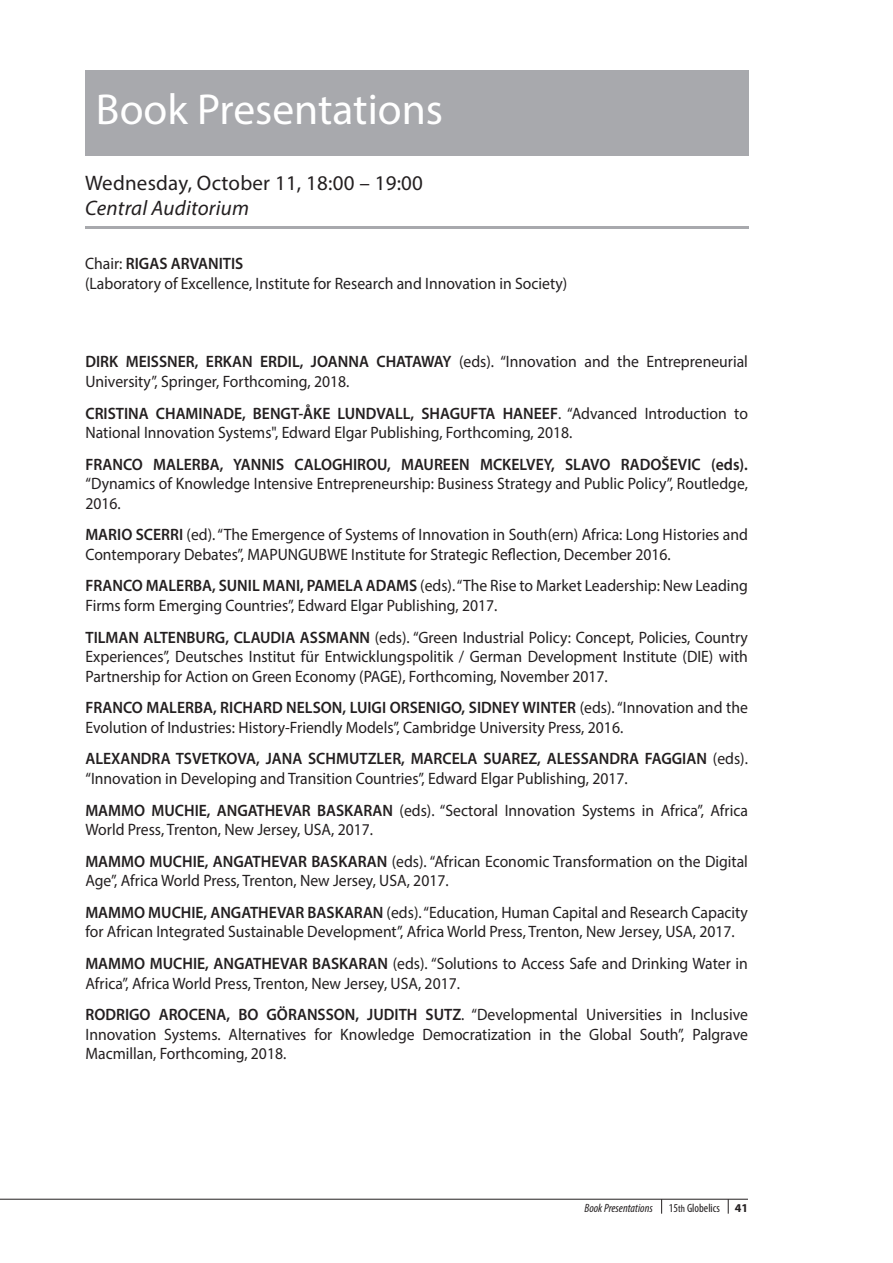
<style>
.page{position:relative;width:893px;height:1263px;background:#fff}
.page>*{position:absolute;margin:0;border:0;box-sizing:border-box;transform-origin:0 0}
.t1{font:43.5px "Myriad Pro";color:#fff}
.t2{font:21px "Myriad Pro";letter-spacing:.01em;color:#231f20}
.t3{font:italic 21px "Myriad Pro";letter-spacing:.01em;color:#231f20}
.text{font:16.5px/19.8px "Myriad Pro";color:#231f20;scale:.95 1}
.text-2{font:600 16.5px "Myriad Pro";color:#231f20;scale:.95 1}
.t4{font:italic condensed 12px "Myriad Pro";color:#231f20}
.t5{font:condensed 12px "Myriad Pro";color:#231f20}
.s1{font-weight:400}
.s2{font-weight:600}
.s3{font-size:10.5px}
.s4{font-weight:700;font-stretch:normal}
</style>
<div class="page">
<hr style="left:0;top:1199px;width:748px;height:1px;background:#231f20">
<svg style="left:661px;top:1199px;width:1px;height:15px"></svg>
<svg style="left:728px;top:1199px;width:1px;height:15px"></svg>
<div style="left:85px;top:70px;width:664px;height:85px;background:#a8a9ad"></div>
<hr style="left:85px;top:226px;width:663px;height:3px;background:#a8a9ad">
<p class="t1" style="left:96px;top:82px;width:349px">Book Presentations</p>
<p class="t2" style="left:85px;top:170px;width:339px">Wednesday, October 11, 18:00 – 19:00</p>
<p class="t3" style="left:85px;top:195px;width:166px">Central Auditorium</p>
<p class="text-2" style="left:85px;top:253px;width:168px"><span class="s1">Chair:</span> RIGAS ARVANITIS</p>
<p class="text" style="left:85px;top:273px;width:509px">(Laboratory of Excellence, Institute for Research and Innovation in Society)</p>
<p class="text" style="left:85px;top:352px;width:699px"><span class="s2">DIRK MEISSNER, ERKAN ERDIL, JOANNA CHATAWAY</span> (eds). “Innovation and the Entrepreneurial<br>University”, Springer, Forthcoming, 2018.</p>
<p class="text" style="left:85px;top:403px;width:699px"><span class="s2">CRISTINA CHAMINADE, BENGT-ÅKE LUNDVALL, SHAGUFTA HANEEF</span>. “Advanced Introduction to<br>National Innovation Systems", Edward Elgar Publishing, Forthcoming, 2018.</p>
<p class="text" style="left:85px;top:454px;width:699px;text-align:justify"><span class="s2">FRANCO MALERBA, YANNIS CALOGHIROU, MAUREEN MCKELVEY, SLAVO RADOŠEVIC (eds). </span>“Dynamics of Knowledge Intensive Entrepreneurship: Business Strategy and Public Policy”, Routledge, 2016.</p>
<p class="text" style="left:85px;top:525px;width:699px"><span class="s2">MARIO SCERRI</span> (ed). “The Emergence of Systems of Innovation in South(ern) Africa: Long Histories and<br>Contemporary Debates”, MAPUNGUBWE Institute for Strategic Reflection, December 2016.</p>
<p class="text" style="left:85px;top:576px;width:699px"><span class="s2">FRANCO MALERBA, SUNIL MANI, PAMELA ADAMS</span> (eds). “The Rise to Market Leadership: New Leading<br>Firms form Emerging Countries”, Edward Elgar Publishing, 2017.</p>
<p class="text" style="left:85px;top:627px;width:699px;text-align:justify"><span class="s2">TILMAN ALTENBURG, CLAUDIA ASSMANN</span> (eds). “Green Industrial Policy: Concept, Policies, Country Experiences”, Deutsches Institut für Entwicklungspolitik / German Development Institute (DIE) with Partnership for Action on Green Economy (PAGE), Forthcoming, November 2017.</p>
<p class="text" style="left:85px;top:698px;width:699px"><span class="s2">FRANCO MALERBA, RICHARD NELSON, LUIGI ORSENIGO, SIDNEY WINTER</span> (eds). “Innovation and the<br>Evolution of Industries: History-Friendly Models”, Cambridge University Press, 2016.</p>
<p class="text" style="left:85px;top:749px;width:699px"><span class="s2">ALEXANDRA TSVETKOVA, JANA SCHMUTZLER, MARCELA SUAREZ, ALESSANDRA FAGGIAN</span> (eds). “Innovation in Developing and Transition Countries”, Edward Elgar Publishing, 2017.</p>
<p class="text" style="left:85px;top:800px;width:699px"><span class="s2">MAMMO MUCHIE, ANGATHEVAR BASKARAN</span> (eds). “Sectoral Innovation Systems in Africa”, Africa<br>World Press, Trenton, New Jersey, USA, 2017.</p>
<p class="text" style="left:85px;top:851px;width:699px"><span class="s2">MAMMO MUCHIE, ANGATHEVAR BASKARAN</span> (eds). “African Economic Transformation on the Digital<br>Age”, Africa World Press, Trenton, New Jersey, USA, 2017.</p>
<p class="text" style="left:85px;top:902px;width:699px"><span class="s2">MAMMO MUCHIE, ANGATHEVAR BASKARAN</span> (eds). “Education, Human Capital and Research Capacity for African Integrated Sustainable Development”, Africa World Press, Trenton, New Jersey, USA, 2017.</p>
<p class="text" style="left:85px;top:953px;width:699px"><span class="s2">MAMMO MUCHIE, ANGATHEVAR BASKARAN</span> (eds). “Solutions to Access Safe and Drinking Water in<br>Africa”, Africa World Press, Trenton, New Jersey, USA, 2017.</p>
<p class="text" style="left:85px;top:1004px;width:699px;text-align:justify"><span class="s2">RODRIGO AROCENA, BO GÖRANSSON, JUDITH SUTZ</span>. “Developmental Universities in Inclusive Innovation Systems. Alternatives for Knowledge Democratization in the Global South”, Palgrave Macmillan, Forthcoming, 2018.</p>
<p class="t4" style="left:584px;top:1200px;width:70px">Book Presentations</p>
<p class="t5" style="left:669px;top:1200px;width:81px">15<span class="s3">th</span> Globelics <span class="s4">41</span></p>
</div>
